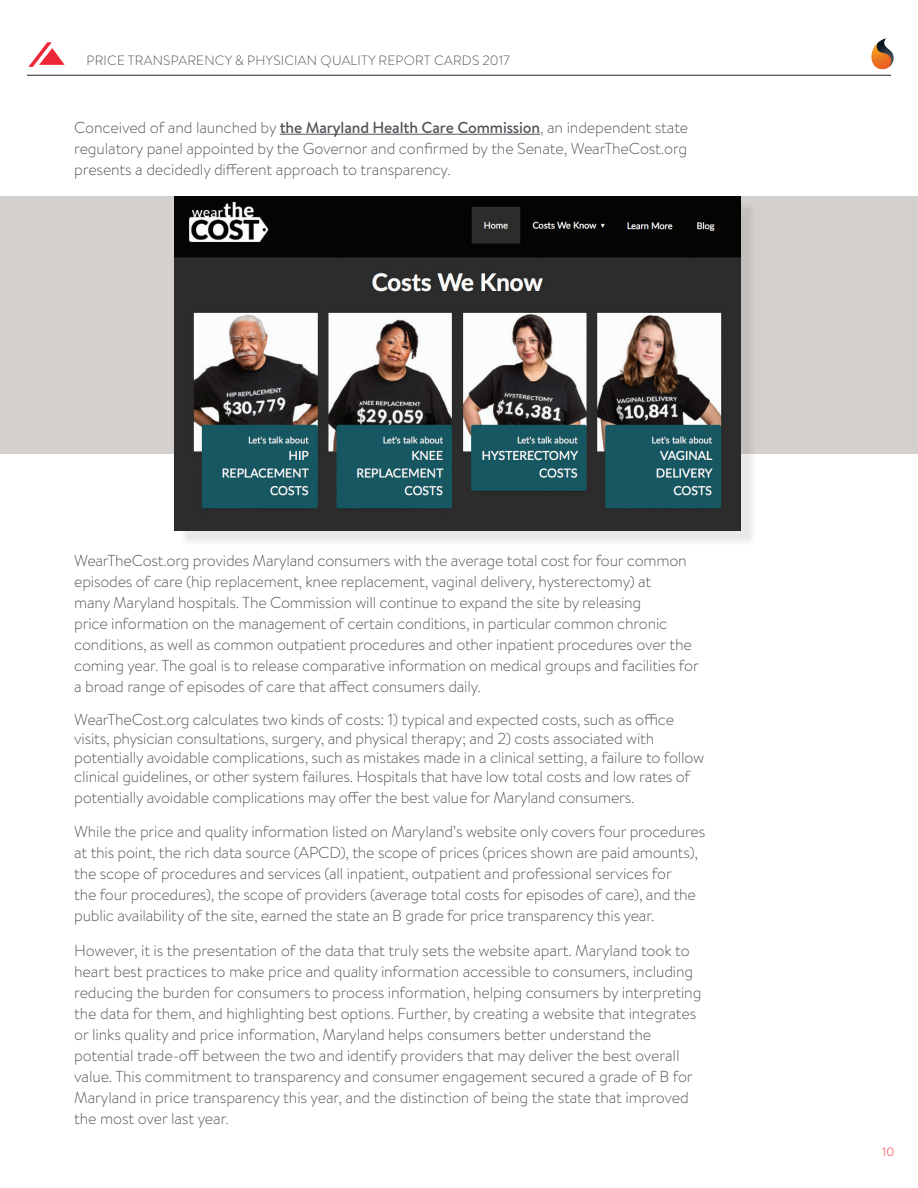
<style>
.page{position:relative;width:918px;height:1188px;background:#fff}
.page>*{position:absolute;margin:0;border:0;box-sizing:border-box;transform-origin:0 0}
.Body_1{font:300 15.9px/21px "Brandon Text";letter-spacing:-.015em;color:#54555a}
.t1{font:300 13.5px "Brandon Text";letter-spacing:.015em;color:#54555a}
.t2{font:300 12px "Brandon Text";color:#f92634}
.s1{font-weight:500}
</style>
<div class="page">
<hr style="left:27px;top:75px;width:864px;height:1px;background:#231f20">
<svg style="left:28px;top:42px;width:37px;height:25px"></svg>
<img style="left:871px;top:38px;width:23px;height:32px">
<div style="left:0;top:196px;width:918px;height:257px;background:#d3d0ce"></div>
<hr style="left:280px;top:134px;width:260px;height:1px;background:#54555a">
<div style="left:179px;top:201px;width:578px;height:347px;background:#231f20;opacity:.1"></div>
<img style="left:174px;top:196px;width:566px;height:335px">
<p class="t1" style="left:86px;top:51px;width:425px">PRICE TRANSPARENCY &amp; PHYSICIAN QUALITY REPORT CARDS 2017</p>
<p class="Body_1" style="left:74px;top:116px;width:616px;text-align:justify">Conceived of and launched by <span class="s1">the Maryland Health Care Commission</span>, an independent state regulatory panel appointed by the Governor and confirmed by the Senate, WearTheCost.org presents a decidedly different approach to transparency.</p>
<p class="Body_1" style="left:74px;top:550px;width:626px">WearTheCost.org provides Maryland consumers with the average total cost for four common episodes of care (hip replacement, knee replacement, vaginal delivery, hysterectomy) at<br>many Maryland hospitals. The Commission will continue to expand the site by releasing<br>price information on the management of certain conditions, in particular common chronic conditions, as well as common outpatient procedures and other inpatient procedures over the coming year. The goal is to release comparative information on medical groups and facilities for a broad range of episodes of care that affect consumers daily.</p>
<p class="Body_1" style="left:74px;top:709px;width:632px;line-height:19px">WearTheCost.org calculates two kinds of costs: 1) typical and expected costs, such as office visits, physician consultations, surgery, and physical therapy; and 2) costs associated with potentially avoidable complications, such as mistakes made in a clinical setting, a failure to follow clinical guidelines, or other system failures. Hospitals that have low total costs and low rates of</p>
<p class="Body_1" style="left:74px;top:786px;width:562px">potentially avoidable complications may offer the best value for Maryland consumers.</p>
<p class="Body_1" style="left:74px;top:821px;width:633px">While the price and quality information listed on Maryland’s website only covers four procedures at this point, the rich data source (APCD), the scope of prices (prices shown are paid amounts), the scope of procedures and services (all inpatient, outpatient and professional services for<br>the four procedures), the scope of providers (average total costs for episodes of care), and the public availability of the site, earned the state an B grade for price transparency this year.</p>
<p class="Body_1" style="left:74px;top:939px;width:629px">However, it is the presentation of the data that truly sets the website apart. Maryland took to heart best practices to make price and quality information accessible to consumers, including reducing the burden for consumers to process information, helping consumers by interpreting the data for them, and highlighting best options. Further, by creating a website that integrates or links quality and price information, Maryland helps consumers better understand the potential trade-off between the two and identify providers that may deliver the best overall value. This commitment to transparency and consumer engagement secured a grade of B for Maryland in price transparency this year, and the distinction of being the state that improved the most over last year.</p>
<p class="t2" style="left:882px;top:1143px;width:14px">10</p>
</div>
